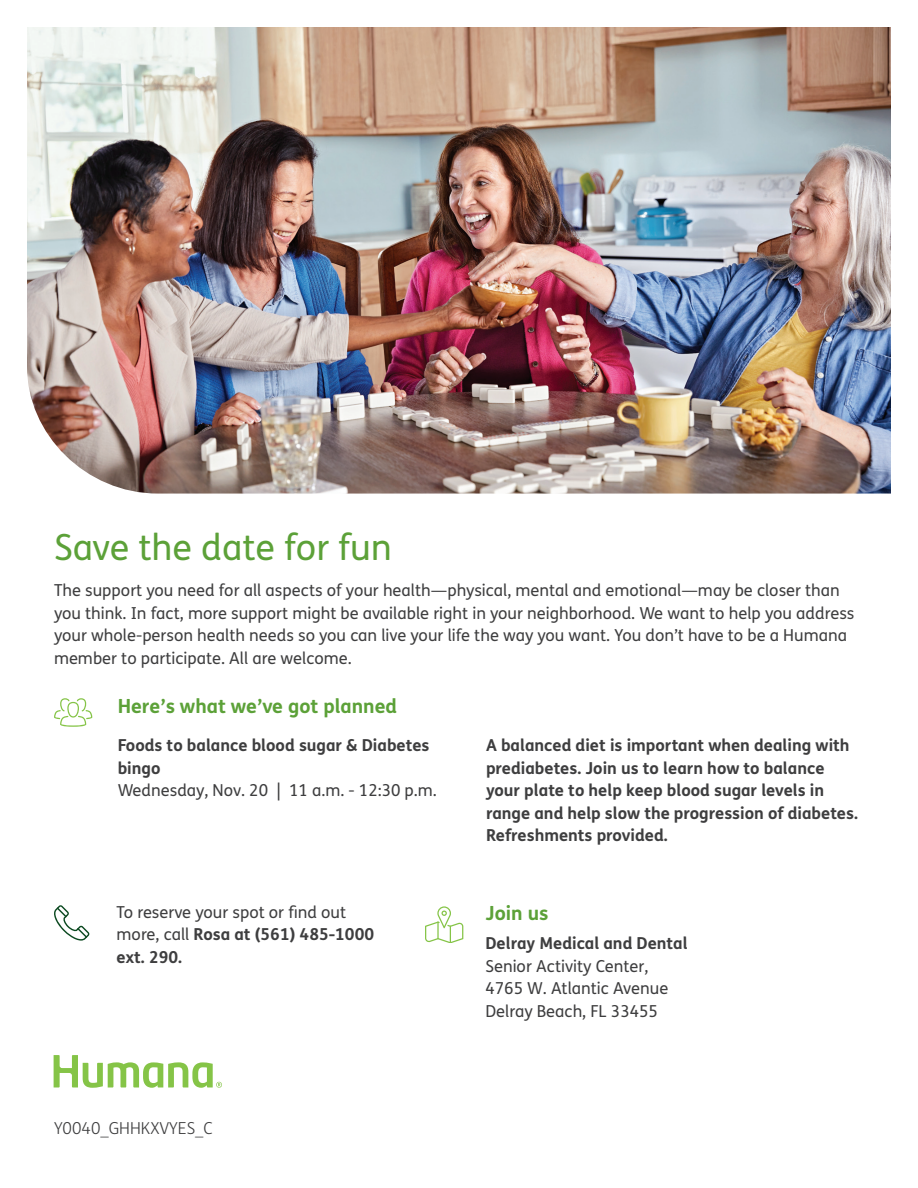
<style>
.page{position:relative;width:918px;height:1188px;background:#fff}
.page>*{position:absolute;margin:0;border:0;box-sizing:border-box;transform-origin:0 0}
.t1{font:36px "FS Humana";color:#5ca138}
.t2{font:700 19.5px "FS Humana";color:#5ca138}
.t3{font:16.5px/22.5px "FS Humana";color:#3e3e3f}
.t4{font:700 16.5px/22.5px "FS Humana";color:#3e3e3f}
.t5{font:300 16.5px "FS Humana";color:#3e3e3f}
.s1{font-weight:700}
</style>
<div class="page">
<svg style="left:54px;top:1055px;width:168px;height:33px"></svg>
<img style="left:27px;top:27px;width:864px;height:467px">
<svg style="left:54px;top:698px;width:38px;height:29px"></svg>
<svg style="left:54px;top:905px;width:35px;height:36px"></svg>
<svg style="left:425px;top:906px;width:38px;height:37px"></svg>
<h1 class="t1" style="left:54px;top:523px;width:340px">Save the date for fun</h1>
<p class="t3" style="left:54px;top:579px;width:802px">The support you need for all aspects of your health—physical, mental and emotional—may be closer than you think. In fact, more support might be available right in your neighborhood. We want to help you address your whole-person health needs so you can live your life the way you want. You don’t have to be a Humana member to participate. All are welcome.</p>
<p class="t2" style="left:118px;top:691px;width:281px">Here’s what we’ve got planned</p>
<p class="t4" style="left:118px;top:733px;width:313px">Foods to balance blood sugar &amp; Diabetes bingo</p>
<p class="t3" style="left:118px;top:779px;width:321px">Wednesday, Nov. 20 | 11 a.m. - 12:30 p.m.</p>
<p class="t4" style="left:486px;top:733px;width:373px">A balanced diet is important when dealing with prediabetes. Join us to learn how to balance your plate to help keep blood sugar levels in range and help slow the progression of diabetes.<br>Refreshments provided.</p>
<p class="t3" style="left:117px;top:900px;width:259px">To reserve your spot or find out more, call <span class="s1">Rosa at (561) 485-1000 ext. 290.</span></p>
<p class="t2" style="left:486px;top:898px;width:64px">Join us</p>
<p class="t4" style="left:486px;top:931px;width:204px">Delray Medical and Dental</p>
<p class="t3" style="left:486px;top:954px;width:184px">Senior Activity Center,<br>4765 W. Atlantic Avenue<br>Delray Beach, FL 33455</p>
<p class="t5" style="left:54px;top:1117px;width:160px">Y0040_GHHKXVYES_C</p>
</div>
